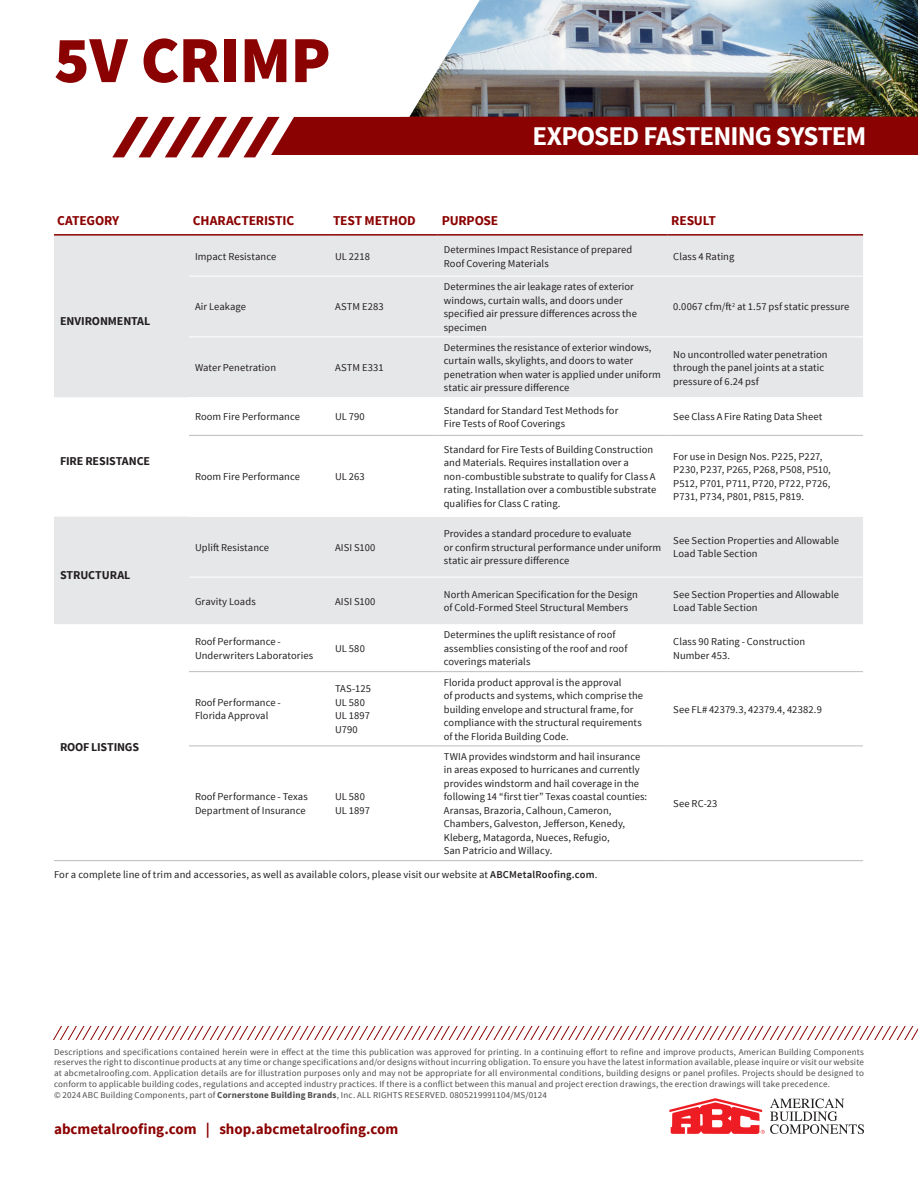
<style>
.page{position:relative;width:918px;height:1188px;background:#fff}
.page>*{position:absolute;margin:0;border:0;box-sizing:border-box;transform-origin:0 0}
.t1{font:900 66px "Source Sans Pro";letter-spacing:-.01em;color:#8b0202}
.t2{font:700 27px "Source Sans Pro";letter-spacing:-.035em;color:#fff}
.t3{font:700 15px "Source Sans Pro";color:#8b0202}
.t4{font:700 13.5px "Source Sans Pro";letter-spacing:-.015em;color:#8b0202}
.t5{font:700 12px "Source Sans Pro";letter-spacing:-.01em;color:#231f20}
.t6{font:10.5px/13.5px "Source Sans Pro";letter-spacing:.005em;color:#231f20}
.t7{font:9px/10.8px "Source Sans Pro";letter-spacing:.02em;color:#4b4c4d;text-align:justify}
.s1{font-weight:600}
.s2{font-weight:700}
</style>
<div class="page">
<svg style="left:669px;top:1098px;width:195px;height:36px"></svg>
<img style="left:480px;top:0;width:438px;height:27px">
<img style="left:112px;top:27px;width:806px;height:130px">
<svg style="left:112px;top:0;width:368px;height:117px"></svg>
<div style="left:54px;top:236px;width:809px;height:161px;background:#e6e7e9"></div>
<svg style="left:54px;top:517px;width:809px;height:229px"></svg>
<hr style="left:189px;top:577px;width:140px;height:1px;background:#fff">
<hr style="left:329px;top:577px;width:109px;height:1px;background:#fff">
<hr style="left:438px;top:577px;width:229px;height:1px;background:#fff">
<hr style="left:667px;top:577px;width:196px;height:1px;background:#fff">
<hr style="left:189px;top:435px;width:140px;height:1px;background:#bcbdc0">
<hr style="left:329px;top:435px;width:109px;height:1px;background:#bcbdc0">
<hr style="left:438px;top:435px;width:229px;height:1px;background:#bcbdc0">
<hr style="left:667px;top:435px;width:196px;height:1px;background:#bcbdc0">
<hr style="left:189px;top:276px;width:140px;height:1px;background:#fff">
<hr style="left:329px;top:276px;width:109px;height:1px;background:#fff">
<hr style="left:438px;top:276px;width:229px;height:1px;background:#fff">
<hr style="left:667px;top:276px;width:196px;height:1px;background:#fff">
<hr style="left:189px;top:336px;width:140px;height:1px;background:#fff">
<hr style="left:329px;top:336px;width:109px;height:1px;background:#fff">
<hr style="left:438px;top:336px;width:229px;height:1px;background:#fff">
<hr style="left:667px;top:336px;width:196px;height:1px;background:#fff">
<hr style="left:189px;top:671px;width:140px;height:1px;background:#bcbdc0">
<hr style="left:329px;top:671px;width:109px;height:1px;background:#bcbdc0">
<hr style="left:438px;top:671px;width:229px;height:1px;background:#bcbdc0">
<hr style="left:667px;top:671px;width:196px;height:1px;background:#bcbdc0">
<hr style="left:189px;top:746px;width:140px;height:1px;background:#bcbdc0">
<hr style="left:329px;top:746px;width:109px;height:1px;background:#bcbdc0">
<hr style="left:438px;top:746px;width:229px;height:1px;background:#bcbdc0">
<hr style="left:667px;top:746px;width:196px;height:1px;background:#bcbdc0">
<hr style="left:54px;top:860px;width:135px;height:1px;background:#bcbdc0">
<hr style="left:189px;top:860px;width:140px;height:1px;background:#bcbdc0">
<hr style="left:329px;top:860px;width:109px;height:1px;background:#bcbdc0">
<hr style="left:438px;top:860px;width:229px;height:1px;background:#bcbdc0">
<hr style="left:667px;top:860px;width:196px;height:1px;background:#bcbdc0">
<hr style="left:54px;top:234px;width:135px;height:2px;background:#8b0202">
<hr style="left:189px;top:234px;width:140px;height:2px;background:#8b0202">
<hr style="left:329px;top:234px;width:109px;height:2px;background:#8b0202">
<hr style="left:438px;top:234px;width:229px;height:2px;background:#8b0202">
<hr style="left:667px;top:234px;width:196px;height:2px;background:#8b0202">
<svg style="left:53px;top:1026px;width:865px;height:14px"></svg>
<p class="t1" style="left:54px;top:15px;width:278px">5V CRIMP</p>
<p class="t2" style="left:532px;top:119px;width:335px">EXPOSED FASTENING SYSTEM</p>
<p class="t4" style="left:57px;top:212px;width:64px">CATEGORY</p>
<p class="t4" style="left:193px;top:212px;width:103px">CHARACTERISTIC</p>
<p class="t4" style="left:333px;top:212px;width:84px">TEST METHOD</p>
<p class="t4" style="left:442px;top:212px;width:58px">PURPOSE</p>
<p class="t4" style="left:671px;top:212px;width:46px">RESULT</p>
<p class="t5" style="left:60px;top:313px;width:92px">ENVIRONMENTAL</p>
<p class="t5" style="left:60px;top:454px;width:92px">FIRE RESISTANCE</p>
<p class="t5" style="left:60px;top:567px;width:72px">STRUCTURAL</p>
<p class="t5" style="left:60px;top:739px;width:81px">ROOF LISTINGS</p>
<p class="t6" style="left:195px;top:250px;width:83px">Impact Resistance</p>
<p class="t6" style="left:335px;top:250px;width:37px">UL 2218</p>
<p class="t6" style="left:444px;top:243px;width:190px">Determines Impact Resistance of prepared<br>Roof Covering Materials</p>
<p class="t6" style="left:673px;top:250px;width:63px">Class 4 Rating</p>
<p class="t6" style="left:195px;top:300px;width:52px">Air Leakage</p>
<p class="t6" style="left:335px;top:300px;width:50px">ASTM E283</p>
<p class="t6" style="left:444px;top:280px;width:195px">Determines the air leakage rates of exterior windows, curtain walls, and doors under specified air pressure differences across the specimen</p>
<p class="t6" style="left:673px;top:300px;width:178px">0.0067 cfm/ft<sup>2</sup> at 1.57 psf static pressure</p>
<p class="t6" style="left:195px;top:361px;width:83px">Water Penetration</p>
<p class="t6" style="left:335px;top:361px;width:50px">ASTM E331</p>
<p class="t6" style="left:444px;top:341px;width:219px">Determines the resistance of exterior windows, curtain walls, skylights, and doors to water penetration when water is applied under uniform static air pressure difference</p>
<p class="t6" style="left:673px;top:348px;width:156px">No uncontrolled water penetration through the panel joints at a static pressure of 6.24 psf</p>
<p class="t6" style="left:195px;top:410px;width:107px">Room Fire Performance</p>
<p class="t6" style="left:335px;top:410px;width:31px">UL 790</p>
<p class="t6" style="left:444px;top:404px;width:176px">Standard for Standard Test Methods for<br>Fire Tests of Roof Coverings</p>
<p class="t6" style="left:673px;top:410px;width:151px">See Class A Fire Rating Data Sheet</p>
<p class="t6" style="left:195px;top:470px;width:107px">Room Fire Performance</p>
<p class="t6" style="left:335px;top:470px;width:31px">UL 263</p>
<p class="t6" style="left:195px;top:541px;width:76px">Uplift Resistance</p>
<p class="t6" style="left:335px;top:541px;width:42px">AISI S100</p>
<p class="t6" style="left:444px;top:443px;width:214px">Standard for Fire Tests of Building Construction and Materials. Requires installation over a non-combustible substrate to qualify for Class A rating. Installation over a combustible substrate qualifies for Class C rating.</p>
<p class="t6" style="left:673px;top:450px;width:159px">For use in Design Nos. P225, P227, P230, P237, P265, P268, P508, P510, P512, P701, P711, P720, P722, P726, P731, P734, P801, P815, P819.</p>
<p class="t6" style="left:444px;top:527px;width:219px">Provides a standard procedure to evaluate<br>or confirm structural performance under uniform static air pressure difference</p>
<p class="t6" style="left:673px;top:534px;width:167px">See Section Properties and Allowable<br>Load Table Section</p>
<p class="t6" style="left:195px;top:595px;width:62px">Gravity Loads</p>
<p class="t6" style="left:335px;top:595px;width:42px">AISI S100</p>
<p class="t6" style="left:444px;top:588px;width:196px">North American Specification for the Design of Cold-Formed Steel Structural Members</p>
<p class="t6" style="left:673px;top:588px;width:167px">See Section Properties and Allowable<br>Load Table Section</p>
<p class="t6" style="left:195px;top:635px;width:120px">Roof Performance -<br>Underwriters Laboratories</p>
<p class="t6" style="left:335px;top:642px;width:31px">UL 580</p>
<p class="t6" style="left:195px;top:696px;width:87px">Roof Performance -<br>Florida Approval</p>
<p class="t6" style="left:335px;top:682px;width:38px">TAS-125</p>
<p class="t6" style="left:335px;top:696px;width:31px">UL 580</p>
<p class="t6" style="left:335px;top:709px;width:36px">UL 1897</p>
<p class="t6" style="left:335px;top:723px;width:24px">U790</p>
<p class="t6" style="left:195px;top:790px;width:114px">Roof Performance - Texas<br>Department of Insurance</p>
<p class="t6" style="left:335px;top:790px;width:31px">UL 580</p>
<p class="t6" style="left:335px;top:804px;width:36px">UL 1897</p>
<p class="t6" style="left:444px;top:628px;width:185px">Determines the uplift resistance of roof assemblies consisting of the roof and roof coverings materials</p>
<p class="t6" style="left:673px;top:635px;width:133px">Class 90 Rating - Construction<br>Number 453.</p>
<p class="t6" style="left:444px;top:676px;width:201px">Florida product approval is the approval<br>of products and systems, which comprise the building envelope and structural frame, for compliance with the structural requirements of the Florida Building Code.</p>
<p class="t6" style="left:444px;top:750px;width:205px">TWIA provides windstorm and hail insurance in areas exposed to hurricanes and currently provides windstorm and hail coverage in the following 14 “first tier” Texas coastal counties:<br>Aransas, Brazoria, Calhoun, Cameron, Chambers, Galveston, Jefferson, Kenedy, Kleberg, Matagorda, Nueces, Refugio,<br>San Patricio and Willacy.</p>
<p class="t6" style="left:673px;top:703px;width:150px">See FL# 42379.3, 42379.4, 42382.9</p>
<p class="t6" style="left:673px;top:797px;width:46px">See RC-23</p>
<p class="t6" style="left:54px;top:868px;width:545px">For a complete line of trim and accessories, as well as available colors, please visit our website at <span class="s1">ABCMetalRoofing.com</span>.</p>
<p class="t7" style="left:54px;top:1046px;width:812px">Descriptions and specifications contained herein were in effect at the time this publication was approved for printing. In a continuing effort to refine and improve products, American Building Components reserves the right to discontinue products at any time or change specifications and/or designs without incurring obligation. To ensure you have the latest information available, please inquire or visit our website at abcmetalroofing.com. Application details are for illustration purposes only and may not be appropriate for all environmental conditions, building designs or panel profiles. Projects should be designed to conform to applicable building codes, regulations and accepted industry practices. If there is a conflict between this manual and project erection drawings, the erection drawings will take precedence.</p>
<p class="t7" style="left:54px;top:1090px;width:494px">© 2024 ABC Building Components, part of <span class="s2">Cornerstone Building Brands</span>, Inc. ALL RIGHTS RESERVED. 0805219991104/MS/0124</p>
<p class="t3" style="left:54px;top:1119px;width:346px">abcmetalroofing.com | shop.abcmetalroofing.com</p>
</div>
